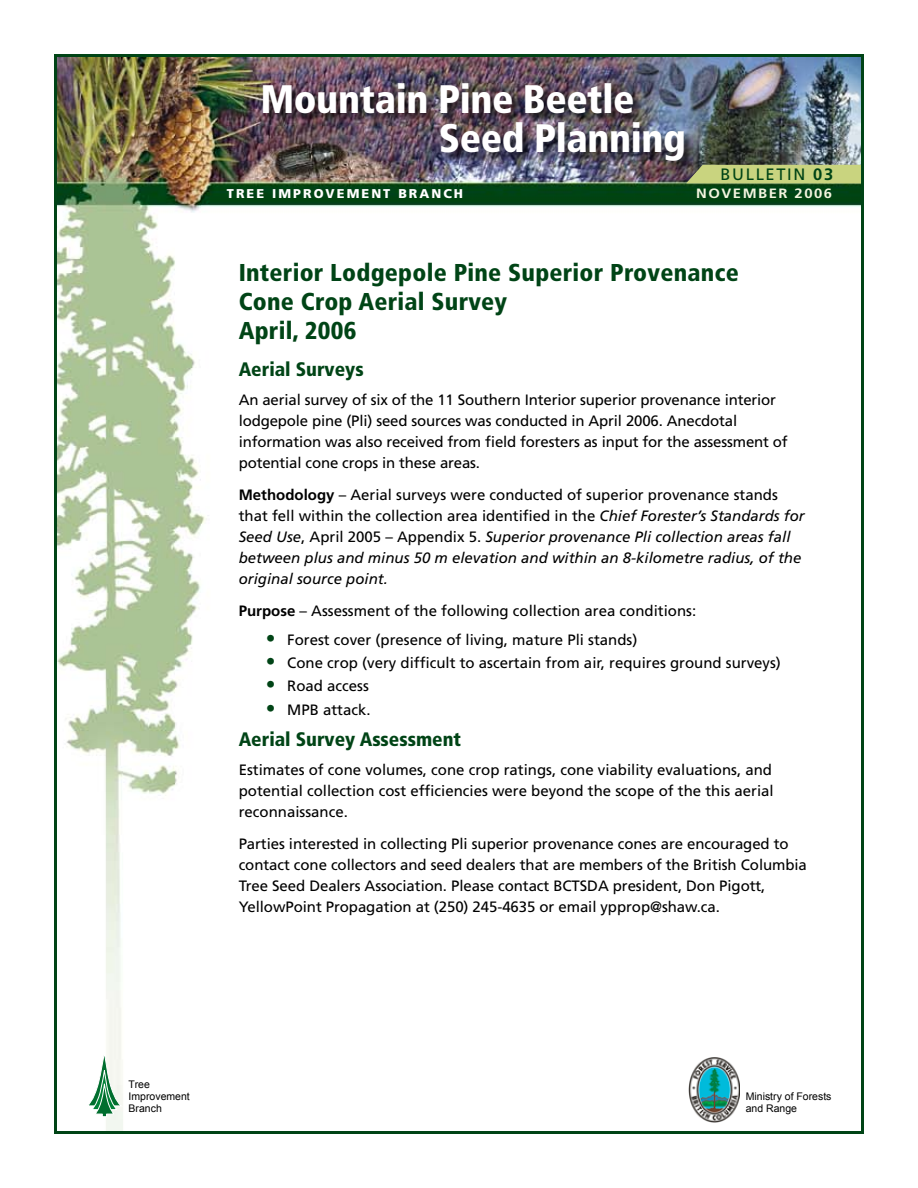
<style>
.page{position:relative;width:918px;height:1188px;background:#fff}
.page>*{position:absolute;margin:0;border:0;box-sizing:border-box;transform-origin:0 0}
.t1{font:900 condensed 39.75px/39px "Frutiger";letter-spacing:-.01em;color:#fff}
.t2{font:900 condensed 24.3px/29.2px "Frutiger";letter-spacing:.01em;color:#004416}
.t3{font:900 condensed 19.5px "Frutiger";color:#004416}
.t4{font:16.5px "Frutiger";letter-spacing:.1em;color:#004416}
.t5{font:15px/21px "Frutiger";letter-spacing:-.005em;color:#000}
.t6{font:italic 15px/21px "Frutiger";color:#000}
.t7{font:700 13.5px "Frutiger";letter-spacing:.1em;color:#f3f5df;scale:1.1 1}
.t8{font:900 12.75px "Frutiger";letter-spacing:.16em;color:#fff}
.t9{font:10.5px/12px "Arial";color:#000}
.s1{font-weight:700}
.s2{font-weight:700;font-style:normal}
.s3{font-style:normal}
.s4{font-weight:700;font-size:19.5px;color:#004416}
</style>
<div class="page">
<img style="left:58px;top:58px;width:802px;height:1072px">
<div style="left:262px;top:82px;width:434px;height:91px;background:#000;opacity:.75"></div>
<img style="left:689px;top:1057px;width:51px;height:66px">
<svg style="left:87px;top:1052px;width:35px;height:65px"></svg>
<div style="left:686px;top:165px;width:175px;height:18px;background:#c9d47f"></div>
<h1 class="t1" style="left:439px;top:80px;width:249px;text-indent:-179px">Mountain Pine Beetle<br>Seed Planning</h1>
<p class="t8" style="left:227px;top:186px;width:238px">TREE IMPROVEMENT BRANCH</p>
<p class="t4" style="left:721px;top:165px;width:114px">BULLETIN <span class="s1">03</span></p>
<p class="t7" style="left:696px;top:185px;width:125px">november 2006</p>
<h2 class="t2" style="left:239px;top:258px;width:502px">Interior Lodgepole Pine Superior Provenance<br>Cone Crop Aerial Survey<br>April, 2006</h2>
<h3 class="t3" style="left:239px;top:357px;width:126px">Aerial Surveys</h3>
<p class="t5" style="left:239px;top:390px;width:551px">An aerial survey of six of the 11 Southern Interior superior provenance interior lodgepole pine (Pli) seed sources was conducted in April 2006. Anecdotal information was also received from field foresters as input for the assessment of potential cone crops in these areas.</p>
<p class="t6" style="left:239px;top:484px;width:568px"><span class="s2">Methodology</span> <span class="s3">– Aerial surveys were conducted of superior provenance stands that fell within the collection area identified in the</span> Chief Forester’s Standards for Seed Use<span class="s3">, April 2005 – Appendix 5.</span> Superior provenance Pli collection areas fall between plus and minus 50 m elevation and within an 8-kilometre radius, of the original source point.</p>
<p class="t5" style="left:239px;top:600px;width:459px"><span class="s1">Purpose</span> – Assessment of the following collection area conditions:</p>
<p class="t5" style="left:266px;top:629px;width:373px"><span class="s4">•</span> Forest cover (presence of living, mature Pli stands)</p>
<p class="t5" style="left:266px;top:652px;width:517px"><span class="s4">•</span> Cone crop (very difficult to ascertain from air, requires ground surveys)</p>
<p class="t5" style="left:266px;top:676px;width:105px"><span class="s4">•</span> Road access</p>
<p class="t5" style="left:266px;top:699px;width:106px"><span class="s4">•</span> MPB attack.</p>
<h3 class="t3" style="left:239px;top:727px;width:224px">Aerial Survey Assessment</h3>
<p class="t5" style="left:239px;top:760px;width:537px;text-align:justify">Estimates of cone volumes, cone crop ratings, cone viability evaluations, and potential collection cost efficiencies were beyond the scope of the this aerial reconnaissance.</p>
<p class="t5" style="left:239px;top:833px;width:570px">Parties interested in collecting Pli superior provenance cones are encouraged to contact cone collectors and seed dealers that are members of the British Columbia Tree Seed Dealers Association. Please contact BCTSDA president, Don Pigott, YellowPoint Propagation at (250) 245-4635 or email ypprop@shaw.ca.</p>
<p class="t9" style="left:129px;top:1079px;width:63px">Tree<br>Improvement<br>Branch</p>
<p class="t9" style="left:746px;top:1091px;width:87px">Ministry of Forests and Range</p>
</div>
